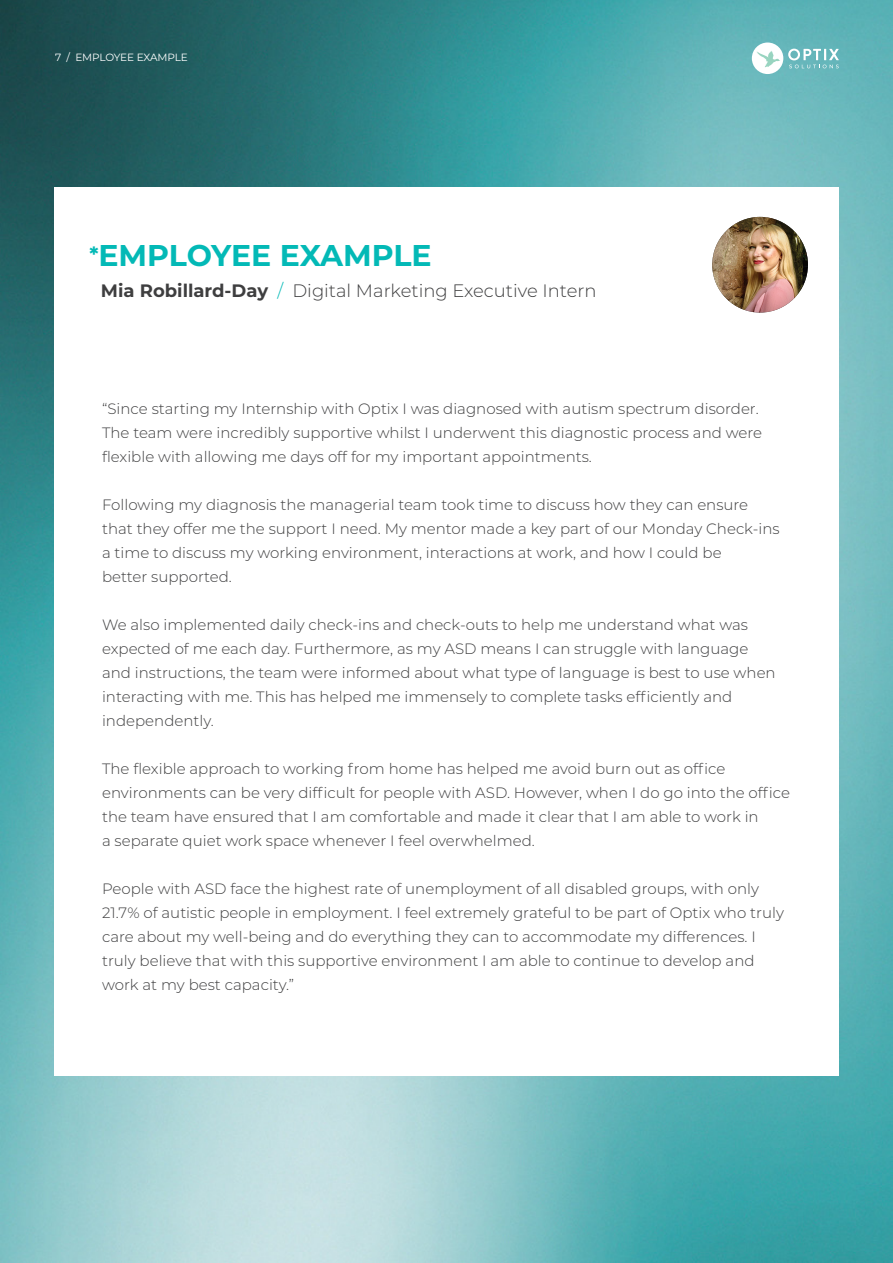
<style>
.page{position:relative;width:893px;height:1263px;background:#fff}
.page>*{position:absolute;margin:0;border:0;box-sizing:border-box;transform-origin:0 0}
.t1{font:700 30px "Montserrat";letter-spacing:-.005em;color:#03b9b6}
.t2{font:300 18px "Montserrat";color:#3e3e3f}
.t3{font:300 15px/24px "Montserrat";color:#3e3e3f}
.t4{font:10.5px "Montserrat";letter-spacing:-.02em;color:#fff}
.s1{font-size:21px}
.s2{font-weight:700}
.s3{color:#03b9b6}
</style>
<div class="page">
<img style="left:0;top:0;width:893px;height:1263px">
<div style="left:54px;top:187px;width:785px;height:889px;background:#fff"></div>
<div style="left:752px;top:43px;width:31px;height:31px;background:#fff;border-radius:50%"></div>
<svg style="left:757px;top:51px;width:23px;height:16px"></svg>
<svg style="left:788px;top:49px;width:51px;height:19px"></svg>
<img style="left:712px;top:217px;width:96px;height:96px;border-radius:48px">
<p class="t4" style="left:55px;top:50px;width:134px">7 / EMPLOYEE EXAMPLE</p>
<p class="t1" style="left:89px;top:234px;width:344px"><span class="s1">*</span>EMPLOYEE EXAMPLE</p>
<p class="t2" style="left:101px;top:278px;width:497px"><span class="s2">Mia Robillard-Day</span> <span class="s3">/</span> Digital Marketing Executive Intern</p>
<p class="t3" style="left:102px;top:396px;width:662px">“Since starting my Internship with Optix I was diagnosed with autism spectrum disorder.<br>The team were incredibly supportive whilst I underwent this diagnostic process and were flexible with allowing me days off for my important appointments.</p>
<p class="t3" style="left:102px;top:492px;width:679px">Following my diagnosis the managerial team took time to discuss how they can ensure that they offer me the support I need. My mentor made a key part of our Monday Check-ins a time to discuss my working environment, interactions at work, and how I could be<br>better supported.</p>
<p class="t3" style="left:102px;top:612px;width:675px">We also implemented daily check-ins and check-outs to help me understand what was expected of me each day. Furthermore, as my ASD means I can struggle with language and instructions, the team were informed about what type of language is best to use when interacting with me. This has helped me immensely to complete tasks efficiently and independently.</p>
<p class="t3" style="left:102px;top:756px;width:689px">The flexible approach to working from home has helped me avoid burn out as office environments can be very difficult for people with ASD. However, when I do go into the office the team have ensured that I am comfortable and made it clear that I am able to work in<br>a separate quiet work space whenever I feel overwhelmed.</p>
<p class="t3" style="left:102px;top:876px;width:683px">People with ASD face the highest rate of unemployment of all disabled groups, with only 21.7% of autistic people in employment. I feel extremely grateful to be part of Optix who truly care about my well-being and do everything they can to accommodate my differences. I truly believe that with this supportive environment I am able to continue to develop and work at my best capacity.”</p>
</div>
